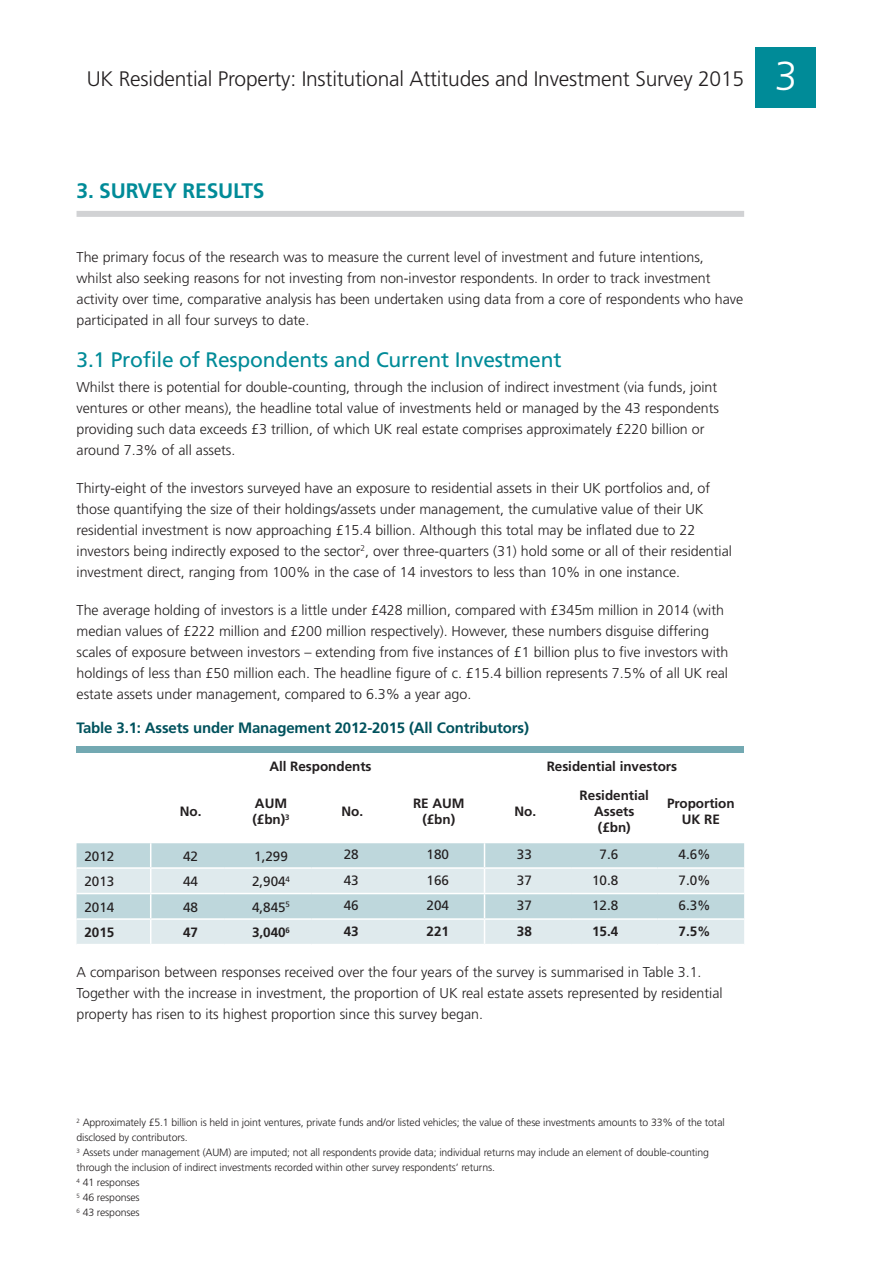
<style>
.page{position:relative;width:893px;height:1263px;background:#fff}
.page>*{position:absolute;margin:0;border:0;box-sizing:border-box;transform-origin:0 0}
.t1{font:300 21px "Frutiger";letter-spacing:-.01em;color:#231f20}
.Subtitle{font:21px "Frutiger";letter-spacing:-.01em;color:#008b98}
.Page_title{font:700 21px "Frutiger";letter-spacing:-.01em;color:#008b98}
.Figure__table_title{font:700 15px "Frutiger";letter-spacing:-.01em;color:#00525d}
.Body_copy{font:300 14.25px/21px "Frutiger";color:#231f20}
.Table_header{font:700 13.5px/16.2px "Frutiger";letter-spacing:-.005em;color:#231f20;text-align:center}
.table_year_body_cent{font:13.5px "Frutiger";letter-spacing:-.005em;color:#231f20}
.Table_columns_-_nume{font:13.5px "Frutiger";color:#231f20}
.table_year_body_cent-2{font:700 13.5px "Frutiger";letter-spacing:-.005em;color:#231f20}
.table_1st_col_text{font:13.5px "Frutiger";letter-spacing:-.005em;color:#231f20}
.Table_columns_-_nume-2{font:700 13.5px "Frutiger";color:#231f20}
.table_1st_col_text-2{font:700 13.5px "Frutiger";color:#231f20}
.Appendices_explanati{font:300 10.5px/15px "Frutiger";letter-spacing:-.01em;color:#231f20}
.s1{font-size:40.5px;color:#fff}
</style>
<div class="page">
<div style="left:755px;top:47px;width:61px;height:61px;background:#008b98"></div>
<div style="left:77px;top:211px;width:667px;height:6px;background:#d1d2d4"></div>
<div style="left:77px;top:746px;width:667px;height:6px;background:#73a9b2"></div>
<div style="left:77px;top:843px;width:667px;height:24px;background:#bed7dc"></div>
<svg style="left:77px;top:869px;width:667px;height:75px;background:#d4e3e7"></svg>
<hr style="left:151px;top:893px;width:74px;height:1px;background:#fff">
<hr style="left:225px;top:893px;width:86px;height:1px;background:#fff">
<hr style="left:311px;top:893px;width:87px;height:1px;background:#fff">
<hr style="left:398px;top:893px;width:86px;height:1px;background:#fff">
<hr style="left:484px;top:893px;width:87px;height:1px;background:#fff">
<hr style="left:571px;top:893px;width:87px;height:1px;background:#fff">
<hr style="left:658px;top:893px;width:86px;height:1px;background:#fff">
<hr style="left:151px;top:918px;width:74px;height:2px;background:#fff">
<hr style="left:225px;top:918px;width:86px;height:2px;background:#fff">
<hr style="left:311px;top:918px;width:87px;height:2px;background:#fff">
<hr style="left:398px;top:918px;width:86px;height:2px;background:#fff">
<hr style="left:484px;top:918px;width:87px;height:2px;background:#fff">
<hr style="left:571px;top:918px;width:87px;height:2px;background:#fff">
<hr style="left:658px;top:918px;width:86px;height:2px;background:#fff">
<svg style="left:484px;top:843px;width:1px;height:101px"></svg>
<hr style="left:77px;top:893px;width:74px;height:1px;background:#fff">
<hr style="left:77px;top:918px;width:74px;height:2px;background:#fff">
<svg style="left:150px;top:843px;width:1px;height:101px"></svg>
<h1 class="t1" style="left:87px;top:66px;width:712px">UK Residential Property: Institutional Attitudes and Investment Survey 2015 <span class="s1">3</span></h1>
<p class="Page_title" style="left:77px;top:178px;width:190px">3. SURVEY RESULTS</p>
<p class="Body_copy" style="left:77px;top:247px;width:668px">The primary focus of the research was to measure the current level of investment and future intentions,<br>whilst also seeking reasons for not investing from non-investor respondents. In order to track investment activity over time, comparative analysis has been undertaken using data from a core of respondents who have participated in all four surveys to date.</p>
<p class="Subtitle" style="left:77px;top:348px;width:486px">3.1 Profile of Respondents and Current Investment</p>
<p class="Body_copy" style="left:77px;top:376px;width:644px">Whilst there is potential for double-counting, through the inclusion of indirect investment (via funds, joint ventures or other means), the headline total value of investments held or managed by the 43 respondents providing such data exceeds £3 trillion, of which UK real estate comprises approximately £220 billion or around 7.3% of all assets.</p>
<p class="Body_copy" style="left:77px;top:477px;width:657px">Thirty-eight of the investors surveyed have an exposure to residential assets in their UK portfolios and, of those quantifying the size of their holdings/assets under management, the cumulative value of their UK residential investment is now approaching £15.4 billion. Although this total may be inflated due to 22 investors being indirectly exposed to the sector<sup>2</sup>, over three-quarters (31) hold some or all of their residential investment direct, ranging from 100% in the case of 14 investors to less than 10% in one instance.</p>
<p class="Body_copy" style="left:77px;top:599px;width:653px">The average holding of investors is a little under £428 million, compared with £345m million in 2014 (with median values of £222 million and £200 million respectively). However, these numbers disguise differing scales of exposure between investors – extending from five instances of £1 billion plus to five investors with holdings of less than £50 million each. The headline figure of c. £15.4 billion represents 7.5% of all UK real estate assets under management, compared to 6.3% a year ago.</p>
<p class="Figure__table_title" style="left:77px;top:719px;width:454px">Table 3.1: Assets under Management 2012-2015 (All Contributors)</p>
<p class="Table_header" style="left:269px;top:758px;width:104px">All Respondents</p>
<p class="Table_header" style="left:547px;top:758px;width:132px">Residential investors</p>
<p class="Table_header" style="left:180px;top:803px;width:23px">No.</p>
<p class="Table_header" style="left:252px;top:795px;width:39px;text-align:left">AUM (£bn)<sup>3</sup></p>
<p class="Table_header" style="left:341px;top:803px;width:23px">No.</p>
<p class="Table_header" style="left:413px;top:795px;width:53px">RE AUM (£bn)</p>
<p class="Table_header" style="left:514px;top:803px;width:23px">No.</p>
<p class="Table_header" style="left:580px;top:787px;width:71px">Residential<br>Assets (£bn)</p>
<p class="Table_header" style="left:667px;top:795px;width:69px">Proportion<br>UK RE</p>
<p class="table_1st_col_text" style="left:84px;top:848px;width:31px">2012</p>
<p class="table_year_body_cent" style="left:183px;top:848px;width:16px">42</p>
<p class="table_year_body_cent" style="left:254px;top:848px;width:35px">1,299</p>
<p class="table_year_body_cent" style="left:344px;top:846px;width:16px">28</p>
<p class="table_year_body_cent" style="left:427px;top:846px;width:24px">180</p>
<p class="table_year_body_cent" style="left:517px;top:846px;width:16px">33</p>
<p class="Table_columns_-_nume" style="left:600px;top:846px;width:20px">7.6</p>
<p class="Table_columns_-_nume" style="left:679px;top:846px;width:34px">4.6%</p>
<p class="table_1st_col_text" style="left:84px;top:873px;width:31px">2013</p>
<p class="table_year_body_cent" style="left:183px;top:873px;width:16px">44</p>
<p class="table_year_body_cent" style="left:252px;top:873px;width:39px">2,904<sup>4</sup></p>
<p class="table_year_body_cent" style="left:344px;top:872px;width:16px">43</p>
<p class="table_year_body_cent" style="left:427px;top:872px;width:24px">166</p>
<p class="table_year_body_cent" style="left:517px;top:872px;width:16px">37</p>
<p class="Table_columns_-_nume" style="left:592px;top:872px;width:28px">10.8</p>
<p class="Table_columns_-_nume" style="left:679px;top:872px;width:34px">7.0%</p>
<p class="table_1st_col_text" style="left:84px;top:899px;width:31px">2014</p>
<p class="table_year_body_cent" style="left:183px;top:899px;width:16px">48</p>
<p class="table_year_body_cent" style="left:252px;top:899px;width:39px">4,845<sup>5</sup></p>
<p class="table_year_body_cent" style="left:344px;top:897px;width:16px">46</p>
<p class="table_year_body_cent" style="left:427px;top:897px;width:24px">204</p>
<p class="table_year_body_cent" style="left:517px;top:897px;width:16px">37</p>
<p class="Table_columns_-_nume" style="left:592px;top:897px;width:28px">12.8</p>
<p class="Table_columns_-_nume" style="left:679px;top:897px;width:34px">6.3%</p>
<p class="table_1st_col_text-2" style="left:84px;top:924px;width:31px">2015</p>
<p class="table_year_body_cent-2" style="left:183px;top:924px;width:16px">47</p>
<p class="table_year_body_cent-2" style="left:252px;top:924px;width:39px">3,040<sup>6</sup></p>
<p class="table_year_body_cent-2" style="left:344px;top:923px;width:16px">43</p>
<p class="table_year_body_cent-2" style="left:427px;top:923px;width:24px">221</p>
<p class="table_year_body_cent-2" style="left:517px;top:923px;width:16px">38</p>
<p class="Table_columns_-_nume-2" style="left:592px;top:923px;width:28px">15.4</p>
<p class="Table_columns_-_nume-2" style="left:679px;top:923px;width:34px">7.5%</p>
<p class="Body_copy" style="left:77px;top:961px;width:648px">A comparison between responses received over the four years of the survey is summarised in Table 3.1.<br>Together with the increase in investment, the proportion of UK real estate assets represented by residential property has risen to its highest proportion since this survey began.</p>
<p class="Appendices_explanati" style="left:77px;top:1115px;width:650px"><sup>2</sup> Approximately £5.1 billion is held in joint ventures, private funds and/or listed vehicles; the value of these investments amounts to 33% of the total disclosed by contributors.</p>
<p class="Appendices_explanati" style="left:77px;top:1145px;width:634px"><sup>3</sup> Assets under management (AUM) are imputed; not all respondents provide data; individual returns may include an element of double-counting through the inclusion of indirect investments recorded within other survey respondents’ returns.</p>
<p class="Appendices_explanati" style="left:77px;top:1175px;width:65px"><sup>4</sup> 41 responses</p>
<p class="Appendices_explanati" style="left:77px;top:1190px;width:65px"><sup>5</sup> 46 responses</p>
<p class="Appendices_explanati" style="left:77px;top:1205px;width:65px"><sup>6</sup> 43 responses</p>
</div>
